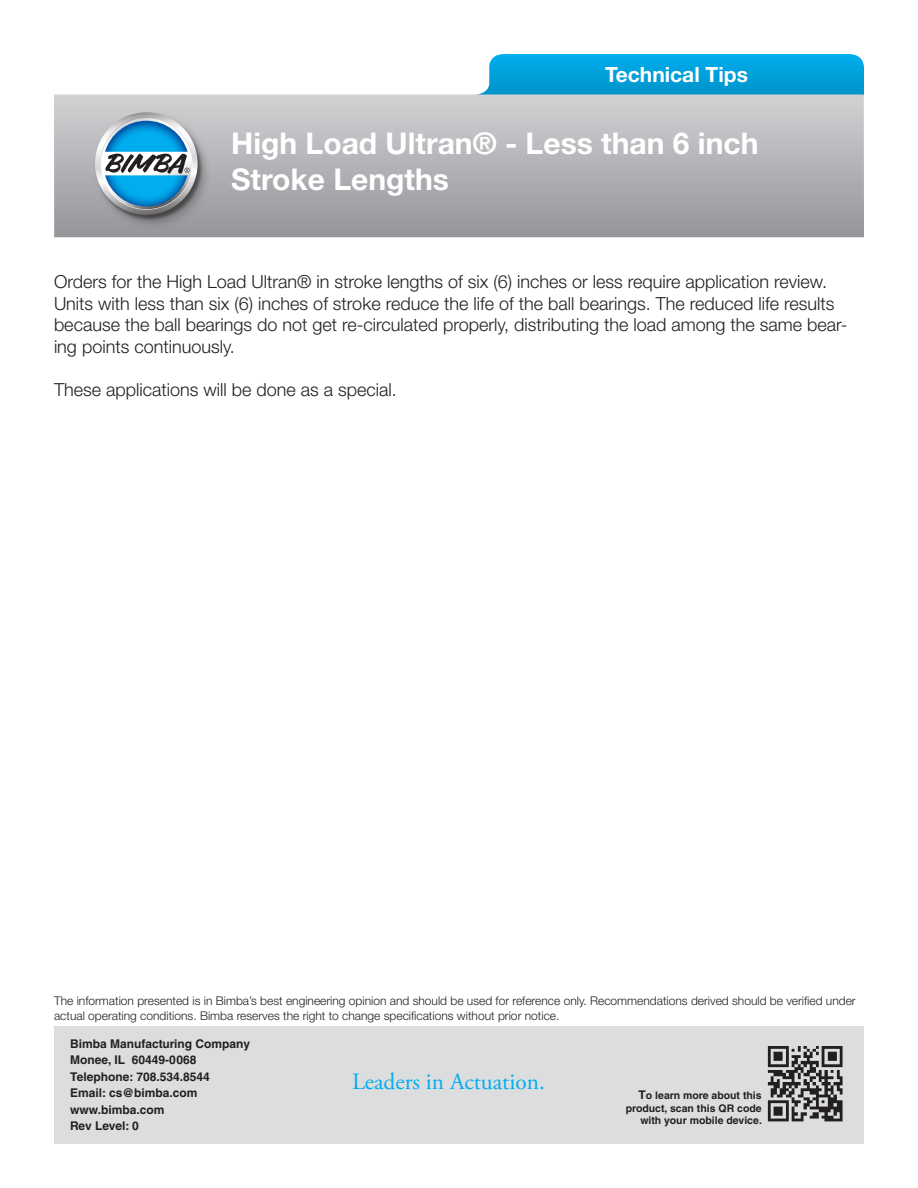
<style>
.page{position:relative;width:918px;height:1188px;background:#fff}
.page>*{position:absolute;margin:0;border:0;box-sizing:border-box;transform-origin:0 0}
.t1{font:700 30px/36px "Helvetica Neue LT Std";color:#fff}
.t2{font:23.4px "Adobe Garamond Pro";color:#00aeef}
.t3{font:700 21px "Helvetica Neue LT Std";color:#fff}
.t4{font:300 18px/21.6px "Helvetica Neue LT Std";color:#231f20}
.t5{font:300 12px/14.4px "Helvetica Neue LT Std";color:#231f20}
.t6{font:700 12px/16.5px "Helvetica LT Std";color:#231f20}
.t7{font:700 10.5px/12.6px "Helvetica LT Std";color:#231f20;text-align:right}
.s1{font-size:12px}
</style>
<div class="page">
<svg style="left:480px;top:54px;width:384px;height:40px;background:#07a3dd"></svg>
<div style="left:54px;top:94px;width:810px;height:143px;background:linear-gradient(to bottom,#d1d2d4,#949699)"></div>
<div style="left:92px;top:109px;width:122px;height:122px;background:#231f20;opacity:.3"></div>
<img style="left:95px;top:115px;width:109px;height:107px">
<svg style="left:96px;top:116px;width:100px;height:98px;background:#6ca6c1"></svg>
<div style="left:54px;top:1026px;width:810px;height:117px;background:#dcdddf"></div>
<img style="left:767px;top:1046px;width:76px;height:76px">
<p class="t3" style="left:605px;top:61px;width:144px">Technical Tips</p>
<p class="t1" style="left:231px;top:125px;width:529px">High Load Ultran® - Less than 6 inch<br>Stroke Lengths</p>
<p class="t4" style="left:54px;top:271px;width:795px">Orders for the High Load Ultran® in stroke lengths of six (6) inches or less require application review.<br>Units with less than six (6) inches of stroke reduce the life of the ball bearings. The reduced life results because the ball bearings do not get re-circulated properly, distributing the load among the same bear&shy;ing points continuously.</p>
<p class="t4" style="left:54px;top:379px;width:344px">These applications will be done as a special.</p>
<p class="t5" style="left:54px;top:994px;width:803px">The information presented is in Bimba’s best engineering opinion and should be used for reference only. Recommendations derived should be verified under actual operating conditions. Bimba reserves the right to change specifications without prior notice.</p>
<p class="t6" style="left:70px;top:1035px;width:181px">Bimba Manufacturing Company</p>
<p class="t6" style="left:70px;top:1052px;width:141px">Monee, IL 60449-0068<br>Telephone: 708.534.8544<br>Email: cs@bimba.com www.bimba.com</p>
<p class="t6" style="left:70px;top:1118px;width:70px">Rev Level: 0</p>
<p class="t2" style="left:352px;top:1068px;width:194px">Leaders in Actuation.</p>
<p class="t7" style="left:626px;top:1089px;width:138px"><span class="s1">T</span>o learn more about this product, scan this QR code with your mobile device.</p>
</div>
